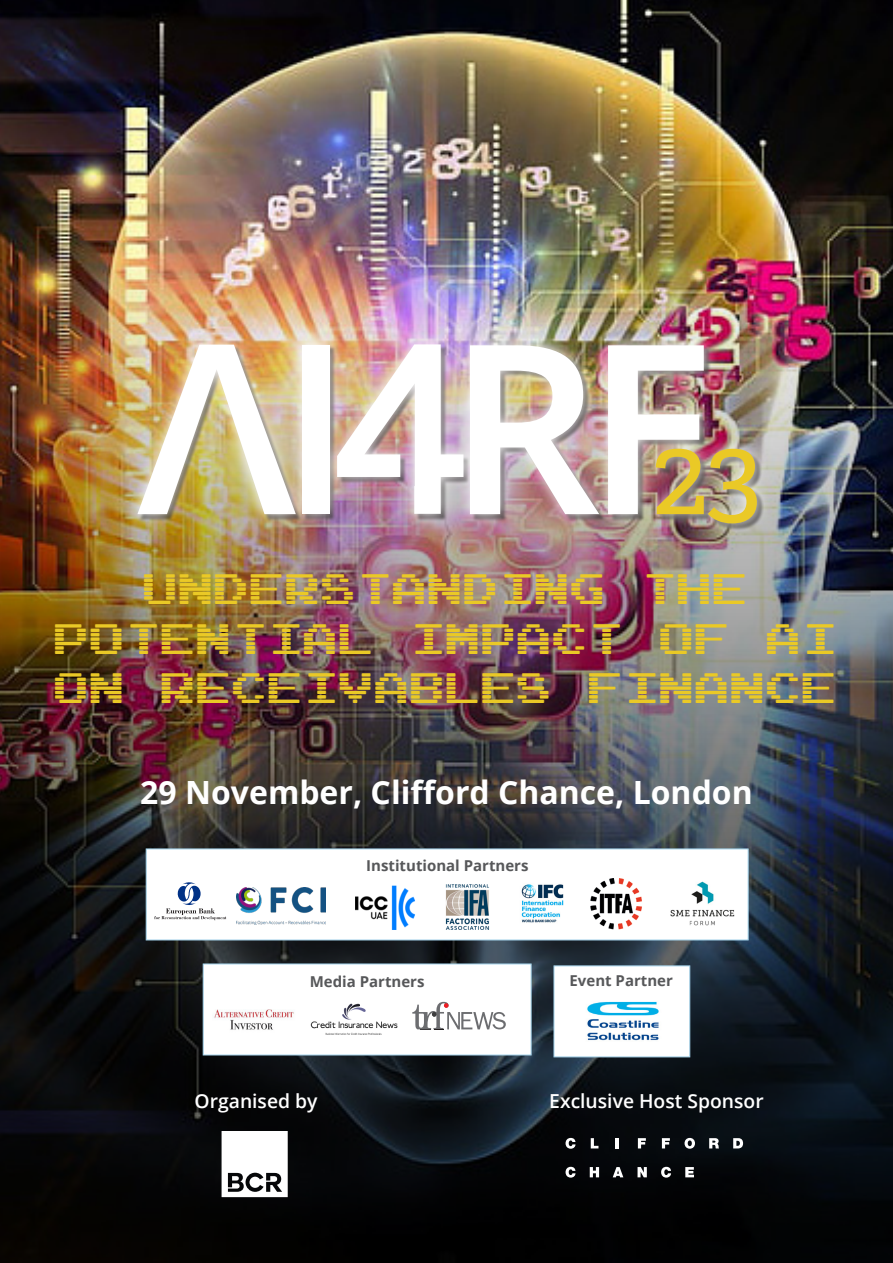
<style>
.page{position:relative;width:893px;height:1263px;background:#fff}
.page>*{position:absolute;margin:0;border:0;box-sizing:border-box;transform-origin:0 0}
.t1{font:36px/49.5px "Arcade Interlaced";letter-spacing:.01em;color:#eac926;text-align:center}
.t2{font:700 31.95px "Open Sans";color:#fff}
.t3{font:600 19.35px "Open Sans";color:#fff}
.t4{font:700 15px "Open Sans";color:#57585a}
</style>
<div class="page">
<img style="left:0;top:0;width:893px;height:162px">
<img style="left:0;top:162px;width:893px;height:1101px">
<svg style="left:222px;top:1131px;width:66px;height:66px"></svg>
<svg style="left:566px;top:1138px;width:9px;height:11px"></svg>
<svg style="left:591px;top:1138px;width:7px;height:10px"></svg>
<svg style="left:616px;top:1138px;width:3px;height:10px"></svg>
<svg style="left:638px;top:1138px;width:8px;height:10px"></svg>
<svg style="left:662px;top:1138px;width:8px;height:10px"></svg>
<svg style="left:684px;top:1138px;width:11px;height:11px"></svg>
<svg style="left:709px;top:1138px;width:10px;height:10px"></svg>
<svg style="left:733px;top:1138px;width:10px;height:10px"></svg>
<svg style="left:566px;top:1167px;width:9px;height:10px"></svg>
<svg style="left:590px;top:1167px;width:9px;height:10px"></svg>
<svg style="left:613px;top:1167px;width:10px;height:10px"></svg>
<svg style="left:637px;top:1167px;width:10px;height:10px"></svg>
<svg style="left:661px;top:1167px;width:10px;height:10px"></svg>
<svg style="left:685px;top:1167px;width:9px;height:10px"></svg>
<img style="left:125px;top:331px;width:645px;height:206px">
<img style="left:137px;top:345px;width:159px;height:169px">
<img style="left:470px;top:345px;width:129px;height:169px">
<img style="left:608px;top:345px;width:149px;height:178px">
<img style="left:337px;top:344px;width:126px;height:170px">
<div style="left:302px;top:345px;width:28px;height:169px;background:#fff"></div>
<div style="left:146px;top:848px;width:602px;height:92px;background:#fff;border:1px solid #a5d4ec"></div>
<img style="left:590px;top:878px;width:52px;height:52px">
<img style="left:355px;top:885px;width:60px;height:45px">
<img style="left:445px;top:884px;width:44px;height:45px">
<img style="left:237px;top:888px;width:88px;height:36px">
<img style="left:670px;top:881px;width:65px;height:45px">
<img style="left:521px;top:884px;width:43px;height:39px">
<svg style="left:154px;top:882px;width:72px;height:38px"></svg>
<div style="left:554px;top:965px;width:136px;height:92px;background:#fff;border:1px solid #a5d4ec"></div>
<img style="left:587px;top:1001px;width:72px;height:40px">
<div style="left:203px;top:963px;width:328px;height:92px;background:#fff;border:1px solid #a5d4ec"></div>
<img style="left:310px;top:1003px;width:88px;height:32px">
<svg style="left:412px;top:1002px;width:94px;height:28px"></svg>
<img style="left:214px;top:1009px;width:80px;height:21px">
<p class="t1" style="left:55px;top:567px;width:784px">UNDERSTANDING THE<br>POTENTIAL IMPACT OF AI<br>ON RECEIVABLES FINANCE</p>
<p class="t2" style="left:140px;top:770px;width:614px">29 November, Clifford Chance, London</p>
<p class="t4" style="left:366px;top:855px;width:164px">Institutional Partners</p>
<p class="t4" style="left:310px;top:971px;width:116px">Media Partners</p>
<p class="t4" style="left:569px;top:969px;width:105px">Event Partner</p>
<p class="t3" style="left:195px;top:1087px;width:125px">Organised by</p>
<p class="t3" style="left:549px;top:1087px;width:216px">Exclusive Host Sponsor</p>
</div>
